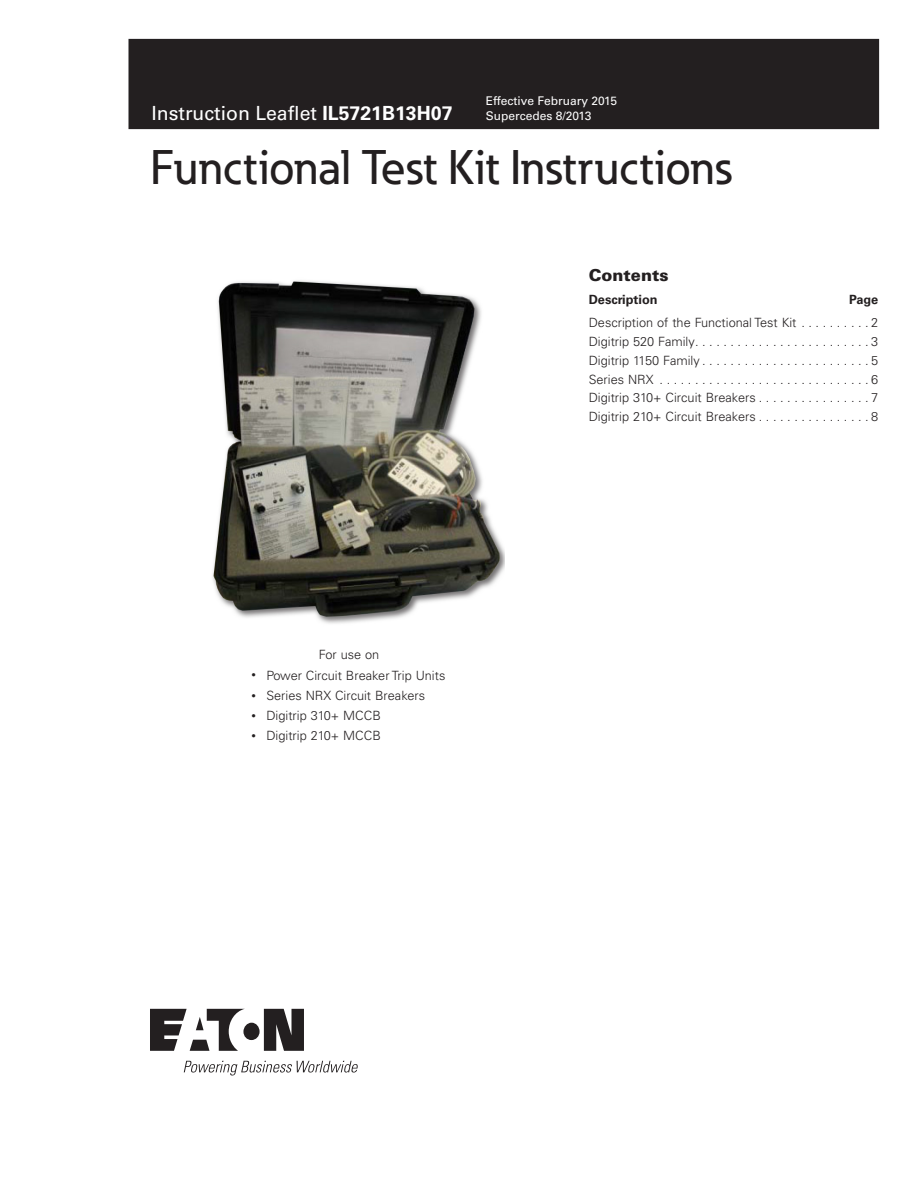
<style>
.page{position:relative;width:918px;height:1188px;background:#fff}
.page>*{position:absolute;margin:0;border:0;box-sizing:border-box;transform-origin:0 0}
._00_Product{font:500 48px "Eaton";letter-spacing:.01em;color:#231f20}
._00_Application{font:19.5px "Univers";color:#fff}
._01_Head1{font:900 16.5px "Univers";color:#231f20}
._10_TOC2__1_column{font:300 12.75px "Univers";color:#231f20}
._10_TOC1{font:700 12.75px "Univers LT";color:#231f20}
._02_Body{font:300 12.75px "Univers";color:#231f20}
._00_Brand_Effective{font:12px "Univers";color:#fff}
.s1{font-family:"Univers LT";font-weight:700}
.s2{font-size:9px}
</style>
<div class="page">
<div style="left:129px;top:39px;width:750px;height:90px;background:#231f20"></div>
<svg style="left:150px;top:1009px;width:154px;height:42px"></svg>
<svg style="left:184px;top:1061px;width:174px;height:15px"></svg>
<img style="left:212px;top:280px;width:292px;height:344px">
<p class="_00_Brand_Effective" style="left:486px;top:94px;width:133px">Effective February 2015</p>
<p class="_00_Application" style="left:152px;top:101px;width:303px">Instruction Leaflet <span class="s1">IL5721B13H07</span></p>
<p class="_00_Brand_Effective" style="left:486px;top:109px;width:107px">Supercedes 8/2013</p>
<p class="_00_Product" style="left:150px;top:138px;width:583px">Functional Test Kit Instructions</p>
<p class="_02_Body" style="left:319px;top:647px;width:62px">For use on</p>
<p class="_10_TOC2__1_column" style="left:251px;top:667px;width:196px"><span class="s2">•</span> Power Circuit Breaker Trip Units</p>
<p class="_10_TOC2__1_column" style="left:251px;top:688px;width:175px"><span class="s2">•</span> Series NRX Circuit Breakers</p>
<p class="_10_TOC2__1_column" style="left:251px;top:708px;width:131px"><span class="s2">•</span> Digitrip 310+ MCCB</p>
<p class="_10_TOC2__1_column" style="left:251px;top:728px;width:131px"><span class="s2">•</span> Digitrip 210+ MCCB</p>
<p class="_01_Head1" style="left:589px;top:265px;width:81px">Contents</p>
<p class="_10_TOC1" style="left:589px;top:292px;width:70px">Description</p>
<p class="_10_TOC1" style="left:849px;top:292px;width:30px">Page</p>
<p class="_10_TOC2__1_column" style="left:589px;top:315px;width:291px">Description of the Functional Test Kit . . . . . . . . . 2</p>
<p class="_10_TOC2__1_column" style="left:589px;top:334px;width:291px">Digitrip 520 Family . . . . . . . . . . . . . . . . . . . . . . . . 3</p>
<p class="_10_TOC2__1_column" style="left:589px;top:353px;width:291px">Digitrip 1150 Family . . . . . . . . . . . . . . . . . . . . . . . 5</p>
<p class="_10_TOC2__1_column" style="left:589px;top:371px;width:291px">Series NRX . . . . . . . . . . . . . . . . . . . . . . . . . . . . . 6</p>
<p class="_10_TOC2__1_column" style="left:589px;top:390px;width:291px">Digitrip 310+ Circuit Breakers . . . . . . . . . . . . . . . 7</p>
<p class="_10_TOC2__1_column" style="left:589px;top:409px;width:291px">Digitrip 210+ Circuit Breakers . . . . . . . . . . . . . . . 8</p>
</div>
